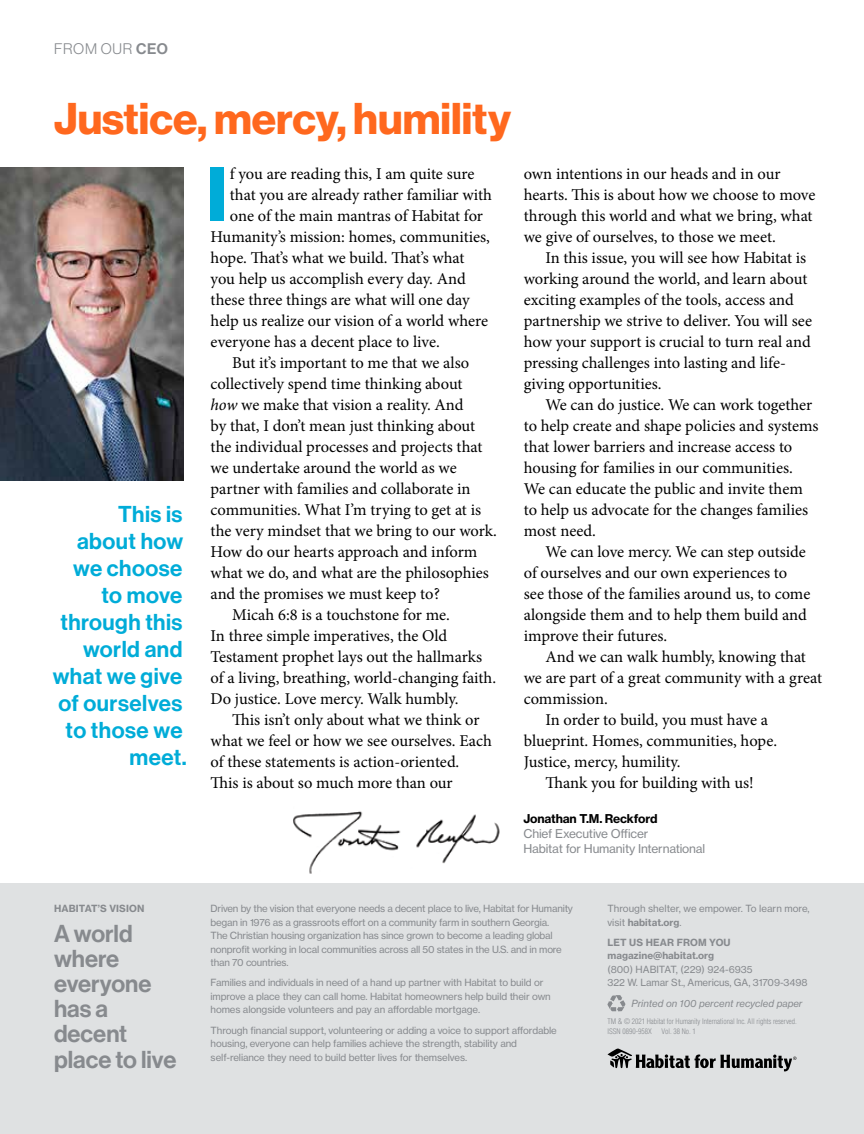
<style>
.page{position:relative;width:864px;height:1134px;background:#fff}
.page>*{position:absolute;margin:0;border:0;box-sizing:border-box;transform-origin:0 0}
.t1{font:75.3px "N Haas Grotesk DS Pro 75 Bd";color:#00acd8}
.t2{font:43.5px "N Haas Grotesk DS Pro 75 Bd";color:#ff681e}
.t3{font:24px/25.2px "N Haas Grotesk DS Pro 65 Md";color:#878a8e}
.t4{font:22.5px/27px "N Haas Grotesk DS Pro 65 Md";letter-spacing:.02em;color:#00acd8;text-align:right}
.t5{font:16.5px/21px "Minion Pro";letter-spacing:-.005em;color:#000}
.t6{font:15px "N Haas Grotesk DS Pro 45 Lt";letter-spacing:.05em;color:#878a8e}
.t7{font:12px/15px "N Haas Grotesk TX Pro 55 Rg";letter-spacing:-.015em;color:#878a8e}
.t8{font:12px "N Haas Grotesk TX Pro 75 Bd";letter-spacing:-.015em;color:#000}
.t9{font:9.75px/13.5px "N Haas Grotesk TX Pro 55 Rg";letter-spacing:-.01em;color:#878a8e}
.t10{font:9.75px/20.2px "N Haas Grotesk TX Pro 75 Bd";color:#878a8e}
.t11{font:9.75px "N Haas Grotesk TX Pro 56 It";color:#878a8e}
.t12{font:300 condensed 7.5px/10.5px "Helvetica LT Std";color:#878a8e}
.s1{font-family:"N Haas Grotesk DS Pro 65 Md"}
.s2{font-style:italic}
.s3{font-family:"N Haas Grotesk TX Pro 55 Rg"}
</style>
<div class="page">
<img style="left:293px;top:811px;width:207px;height:63px">
<img style="left:0;top:168px;width:184px;height:312px">
<div style="left:0;top:884px;width:864px;height:250px;background:#dfe1e2"></div>
<svg style="left:607px;top:995px;width:19px;height:17px"></svg>
<svg style="left:608px;top:1048px;width:188px;height:23px"></svg>
<p class="t6" style="left:54px;top:40px;width:116px">FROM OUR <span class="s1">CEO</span></p>
<h2 class="t2" style="left:54px;top:93px;width:459px">Justice, mercy, humility</h2>
<h1 class="t1" style="left:207px;top:150px;width:22px">I</h1>
<p class="t5" style="left:230px;top:163px;width:246px">f you are reading this, I am quite sure</p>
<p class="t5" style="left:230px;top:184px;width:264px">that you are already rather familiar with</p>
<p class="t5" style="left:230px;top:205px;width:255px">one of the main mantras of Habitat for</p>
<p class="t5" style="left:211px;top:226px;width:281px">Humanity’s mission: homes, communities,</p>
<p class="t5" style="left:211px;top:247px;width:256px">hope. That’s what we build. That’s what</p>
<p class="t5" style="left:211px;top:268px;width:257px">you help us accomplish every day. And</p>
<p class="t5" style="left:211px;top:289px;width:261px">these three things are what will one day</p>
<p class="t5" style="left:211px;top:310px;width:279px">help us realize our vision of a world where</p>
<p class="t5" style="left:211px;top:331px;width:231px">everyone has a decent place to live.</p>
<p class="t5" style="left:232px;top:352px;width:239px">But it’s important to me that we also</p>
<p class="t5" style="left:211px;top:373px;width:254px">collectively spend time thinking about</p>
<p class="t5" style="left:211px;top:394px;width:255px"><span class="s2">how</span> we make that vision a reality. And</p>
<p class="t5" style="left:211px;top:415px;width:266px">by that, I don’t mean just thinking about</p>
<p class="t5" style="left:211px;top:436px;width:273px">the individual processes and projects that</p>
<p class="t5" style="left:211px;top:457px;width:248px">we undertake around the world as we</p>
<p class="t5" style="left:211px;top:478px;width:262px">partner with families and collaborate in</p>
<p class="t5" style="left:211px;top:499px;width:272px">communities. What I’m trying to get at is</p>
<p class="t5" style="left:211px;top:520px;width:288px">the very mindset that we bring to our work.</p>
<p class="t5" style="left:211px;top:541px;width:268px">How do our hearts approach and inform</p>
<p class="t5" style="left:211px;top:562px;width:280px">what we do, and what are the philosophies</p>
<p class="t5" style="left:211px;top:583px;width:231px">and the promises we must keep to?</p>
<p class="t5" style="left:232px;top:604px;width:219px">Micah 6:8 is a touchstone for me.</p>
<p class="t5" style="left:211px;top:625px;width:238px">In three simple imperatives, the Old</p>
<p class="t5" style="left:211px;top:646px;width:273px">Testament prophet lays out the hallmarks</p>
<p class="t5" style="left:211px;top:667px;width:287px">of a living, breathing, world-changing faith.</p>
<p class="t5" style="left:211px;top:688px;width:249px">Do justice. Love mercy. Walk humbly.</p>
<p class="t5" style="left:232px;top:709px;width:249px">This isn’t only about what we think or</p>
<p class="t5" style="left:211px;top:730px;width:283px">what we feel or how we see ourselves. Each</p>
<p class="t5" style="left:211px;top:751px;width:250px">of these statements is action-oriented.</p>
<p class="t5" style="left:211px;top:772px;width:244px">This is about so much more than our</p>
<h3 class="t4" style="left:53px;top:501px;width:136px">This is<br>about how we choose to move through this world and what we give of ourselves to those we meet.</h3>
<p class="t5" style="left:524px;top:163px;width:293px">own intentions in our heads and in our hearts. This is about how we choose to move through this world and what we bring, what we give of ourselves, to those we meet.</p>
<p class="t5" style="left:524px;top:247px;width:290px;text-indent:22px">In this issue, you will see how Habitat is working around the world, and learn about exciting examples of the tools, access and partnership we strive to deliver. You will see how your support is crucial to turn real and pressing challenges into lasting and life&shy;giving opportunities.</p>
<p class="t5" style="left:524px;top:394px;width:296px;text-indent:22px">We can do justice. We can work together to help create and shape policies and systems that lower barriers and increase access to housing for families in our communities.<br>We can educate the public and invite them to help us advocate for the changes families most need.</p>
<p class="t5" style="left:524px;top:541px;width:288px;text-indent:22px">We can love mercy. We can step outside of ourselves and our own experiences to see those of the families around us, to come alongside them and to help them build and improve their futures.</p>
<p class="t5" style="left:545px;top:646px;width:262px">And we can walk humbly, knowing that</p>
<p class="t5" style="left:524px;top:667px;width:300px">we are part of a great community with a great</p>
<p class="t5" style="left:524px;top:688px;width:86px">commission.</p>
<p class="t5" style="left:545px;top:709px;width:224px">In order to build, you must have a</p>
<p class="t5" style="left:524px;top:730px;width:255px">blueprint. Homes, communities, hope.</p>
<p class="t5" style="left:524px;top:751px;width:158px">Justice, mercy, humility.</p>
<p class="t5" style="left:545px;top:772px;width:210px">Thank you for building with us!</p>
<p class="t8" style="left:524px;top:811px;width:135px">Jonathan T.M. Reckford</p>
<p class="t7" style="left:524px;top:826px;width:183px">Chief Executive Officer<br>Habitat for Humanity International</p>
<p class="t10" style="left:54px;top:898px;width:92px">HABITAT’S VISION</p>
<h3 class="t3" style="left:54px;top:921px;width:124px">A world where everyone has a decent place to live</h3>
<p class="t9" style="left:211px;top:902px;width:364px">Driven by the vision that everyone needs a decent place to live, Habitat for Humanity began in 1976 as a grassroots effort on a community farm in southern Georgia.<br>The Christian housing organization has since grown to become a leading global nonprofit working in local communities across all 50 states in the U.S. and in more than 70 countries.</p>
<p class="t9" style="left:211px;top:976px;width:342px">Families and individuals in need of a hand up partner with Habitat to build or improve a place they can call home. Habitat homeowners help build their own homes alongside volunteers and pay an affordable mortgage.</p>
<p class="t9" style="left:211px;top:1023px;width:348px">Through financial support, volunteering or adding a voice to support affordable housing, everyone can help families achieve the strength, stability and self-reliance they need to build better lives for themselves.</p>
<p class="t9" style="left:608px;top:902px;width:204px">Through shelter, we empower. To learn more,</p>
<p class="t10" style="left:608px;top:912px;width:125px"><span class="s3">visit</span> habitat.org<span class="s3">.<br></span>LET US HEAR FROM YOU</p>
<p class="t10" style="left:608px;top:946px;width:108px">magazine@habitat.org</p>
<p class="t9" style="left:608px;top:963px;width:202px">(800) HABITAT, (229) 924-6935<br>322 W. Lamar St., Americus, GA, 31709-3498</p>
<p class="t11" style="left:632px;top:997px;width:173px">Printed on 100 percent recycled paper</p>
<p class="t12" style="left:608px;top:1016px;width:191px">TM &amp; © 2021 Habitat for Humanity International Inc. All rights reserved.<br>ISSN 0890-958X</p>
<p class="t12" style="left:662px;top:1026px;width:36px">Vol. 38 No. 1</p>
</div>
